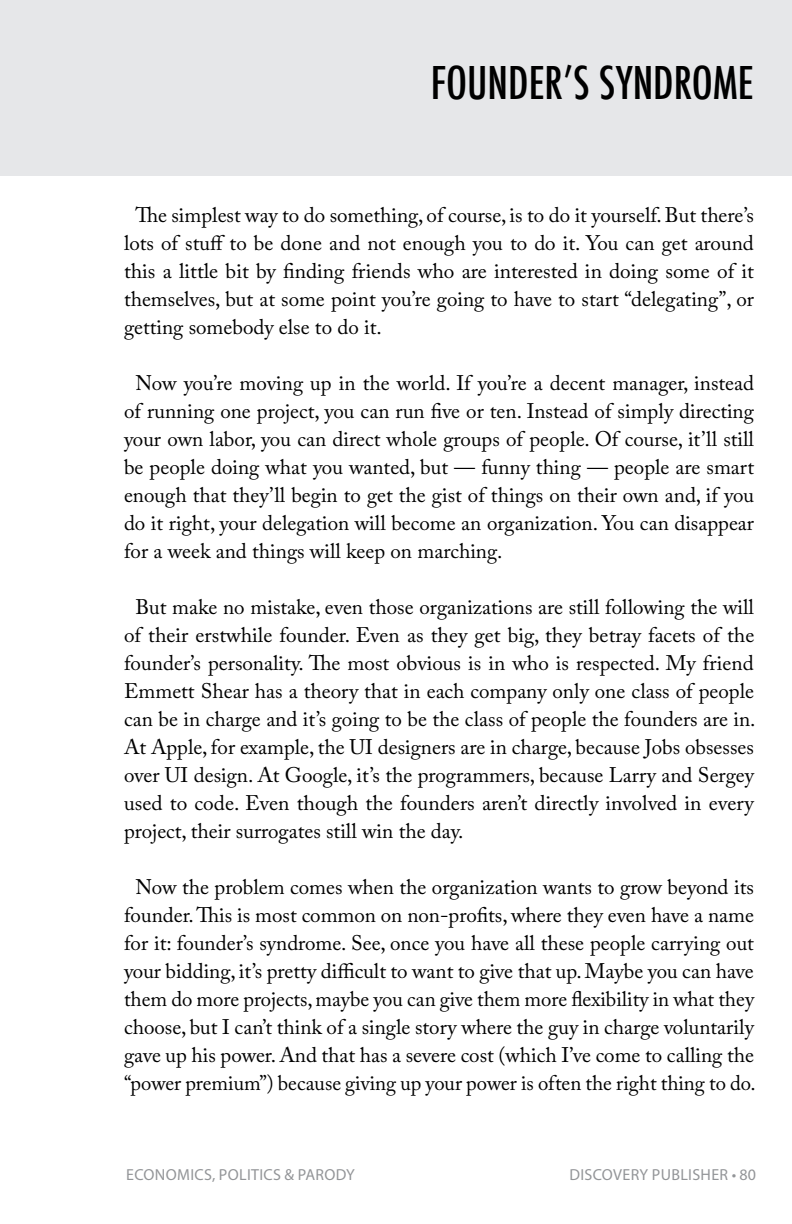
<style>
.page{position:relative;width:792px;height:1224px;background:#fff}
.page>*{position:absolute;margin:0;border:0;box-sizing:border-box;transform-origin:0 0}
.Chapter{font:500 condensed 44px "Futura";color:#000}
.body{font:21px/28px "Adobe Caslon Pro";color:#000;text-align:justify}
.t1{font:16px "Myriad Pro";letter-spacing:.02em;color:#939598}
</style>
<div class="page">
<div style="left:0;top:0;width:792px;height:176px;background:#e6e7e9"></div>
<p class="Chapter" style="left:431px;top:54px;width:325px">FOUNDER’S SYNDROME</p>
<p class="body" style="left:124px;top:201px;width:631px;text-indent:11px">The simplest way to do something, of course, is to do it yourself. But there’s lots of stuff to be done and not enough you to do it. You can get around this a little bit by finding friends who are interested in doing some of it themselves, but at some point you’re going to have to start “delegating”, or getting somebody else to do it.</p>
<p class="body" style="left:124px;top:369px;width:632px;text-indent:11px">Now you’re moving up in the world. If you’re a decent manager, instead of running one project, you can run five or ten. Instead of simply directing your own labor, you can direct whole groups of people. Of course, it’ll still be people doing what you wanted, but — funny thing — people are smart enough that they’ll begin to get the gist of things on their own and, if you do it right, your delegation will become an organization. You can disappear for a week and things will keep on marching.</p>
<p class="body" style="left:124px;top:593px;width:633px;text-indent:11px">But make no mistake, even those organizations are still following the will of their erstwhile founder. Even as they get big, they betray facets of the founder’s personality. The most obvious is in who is respected. My friend Emmett Shear has a theory that in each company only one class of people can be in charge and it’s going to be the class of people the founders are in.<br>At Apple, for example, the UI designers are in charge, because Jobs obsesses over UI design. At Google, it’s the programmers, because Larry and Sergey used to code. Even though the founders aren’t directly involved in every project, their surrogates still win the day.</p>
<p class="body" style="left:124px;top:873px;width:633px;text-align:center">Now the problem comes when the organization wants to grow beyond its founder. This is most common on non-profits, where they even have a name for it: founder’s syndrome. See, once you have all these people carrying out your bidding, it’s pretty difficult to want to give that up. Maybe you can have them do more projects, maybe you can give them more flexibility in what they choose, but I can’t think of a single story where the guy in charge voluntarily gave up his power. And that has a severe cost (which I’ve come to calling the “power premium”) because giving up your power is often the right thing to do.</p>
<p class="t1" style="left:126px;top:1165px;width:230px">ECONOMICS, POLITICS &amp; PARODY</p>
<p class="t1" style="left:569px;top:1165px;width:20px">DISCO</p>
<p class="t1" style="left:613px;top:1165px;width:144px">VERY PUBLISHER • 80</p>
</div>
